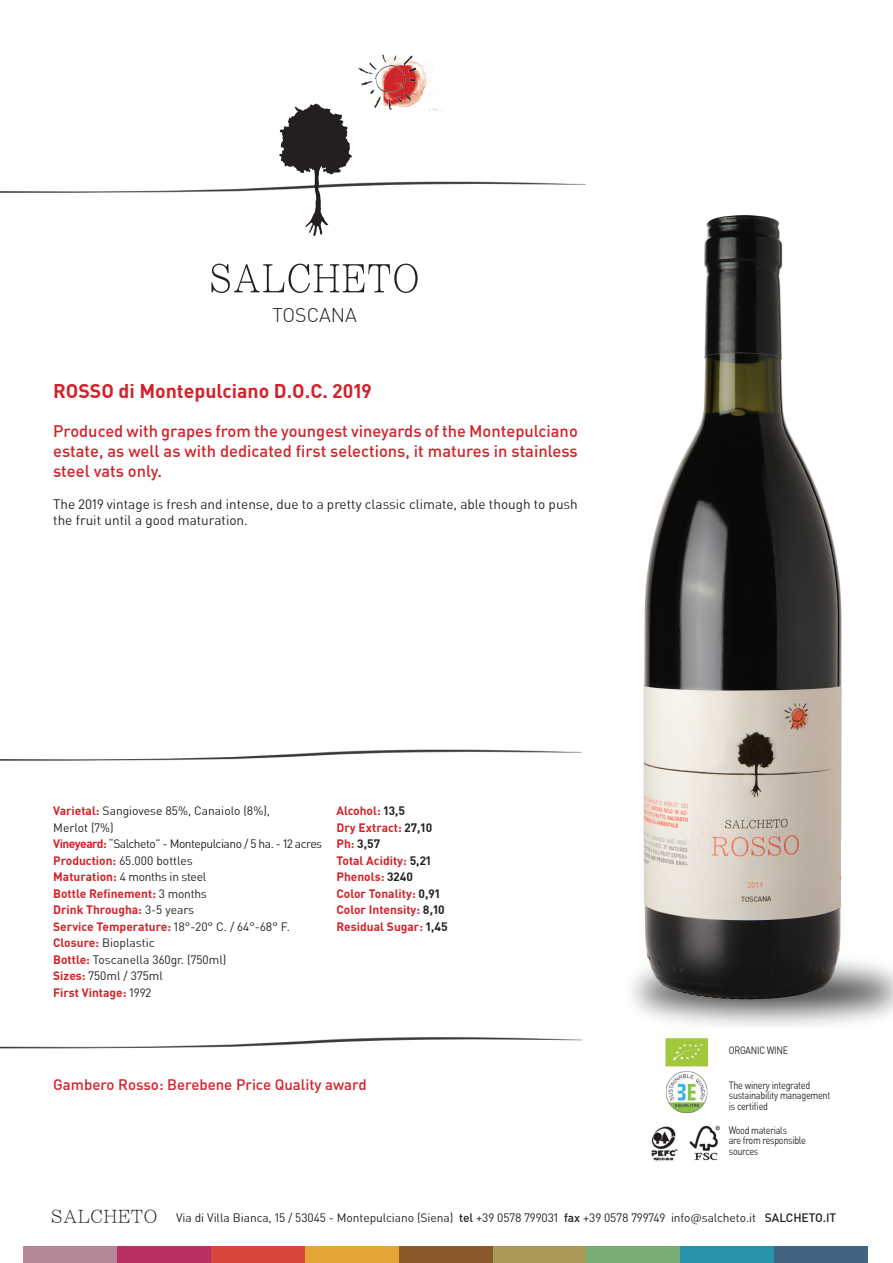
<style>
.page{position:relative;width:893px;height:1263px;background:#fff}
.page>*{position:absolute;margin:0;border:0;box-sizing:border-box;transform-origin:0 0}
.t1{font:700 19.5px "NGCDIN On Air";color:#d1232a}
.t2{font:300 19.5px "NGCDIN On Air";color:#231f20}
.t3{font:18.75px "Li Song Pro";letter-spacing:.06em;color:#231f20}
.t4{font:500 16.5px/19.8px "NGCDIN On Air";color:#d1232a;text-align:justify}
.t5{font:500 15px "NGCDIN On Air";color:#d1232a}
.t6{font:13.5px/16.2px "NGCDIN On Air";color:#231f20}
.t7{font:12px "NGCDIN On Air";letter-spacing:-.005em;color:#231f20}
.t8{font:700 12px "NGCDIN On Air";color:#d1232a}
.t9{font:12px "NGCDIN On Air";letter-spacing:-.04em;color:#231f20}
.t10{font:12px "NGCDIN On Air";letter-spacing:-.025em;color:#231f20}
.t11{font:700 12px "NGCDIN On Air";color:#231f20}
.t12{font:10.5px "NGCDIN On Air";letter-spacing:-.025em;color:#231f20;scale:.85 1}
.s1{font-weight:700;color:#d1232a}
.s2{font-weight:400;color:#231f20}
.s3{color:#231f20}
.s4{color:#d1232a}
.s5{font-weight:500}
</style>
<div class="page">
<img style="left:0;top:181px;width:586px;height:12px">
<svg style="left:279px;top:103px;width:73px;height:133px"></svg>
<svg style="left:211px;top:264px;width:207px;height:29px"></svg>
<img style="left:342px;top:54px;width:100px;height:73px">
<img style="left:632px;top:214px;width:261px;height:813px">
<img style="left:0;top:1009px;width:652px;height:40px">
<div style="left:24px;top:1246px;width:93px;height:17px;background:#b6889a"></div>
<div style="left:117px;top:1246px;width:94px;height:17px;background:#b83164"></div>
<div style="left:211px;top:1246px;width:94px;height:17px;background:#da453d"></div>
<div style="left:305px;top:1246px;width:94px;height:17px;background:#e4a438"></div>
<div style="left:399px;top:1246px;width:94px;height:17px;background:#8a5a2d"></div>
<div style="left:493px;top:1246px;width:93px;height:17px;background:#aa9a56"></div>
<div style="left:586px;top:1246px;width:94px;height:17px;background:#7bae77"></div>
<div style="left:680px;top:1246px;width:94px;height:17px;background:#2894ab"></div>
<div style="left:774px;top:1246px;width:94px;height:17px;background:#416482"></div>
<img style="left:0;top:721px;width:722px;height:57px">
<img style="left:651px;top:1071px;width:69px;height:90px">
<img style="left:666px;top:1038px;width:41px;height:28px">
<p class="t2" style="left:272px;top:304px;width:86px">TOSCANA</p>
<p class="t1" style="left:53px;top:380px;width:320px">ROSSO di Montepulciano D.O.C. 2019</p>
<p class="t4" style="left:53px;top:422px;width:526px">Produced with grapes from the youngest vineyards of the Montepulciano estate, as well as with dedicated first selections, it matures in stainless steel vats only.</p>
<p class="t6" style="left:53px;top:497px;width:526px">The 2019 vintage is fresh and intense, due to a pretty classic climate, able though to push the fruit until a good maturation.</p>
<p class="t7" style="left:53px;top:804px;width:218px"><span class="s1">Varietal:</span> Sangiovese 85%, Canaiolo (8%),</p>
<p class="t7" style="left:53px;top:821px;width:62px">Merlot (7%)</p>
<p class="t9" style="left:53px;top:837px;width:270px"><span class="s1">Vineyeard:</span> “Salcheto” - Montepulciano / 5 ha. - 12 acres</p>
<p class="t7" style="left:53px;top:854px;width:141px"><span class="s1">Production:</span> 65.000 bottles</p>
<p class="t10" style="left:53px;top:870px;width:155px"><span class="s1">Maturation:</span> 4 months in steel</p>
<p class="t8" style="left:53px;top:887px;width:155px">Bottle Refinement: <span class="s2">3 months</span></p>
<p class="t8" style="left:53px;top:903px;width:143px">Drink Througha: <span class="s2">3-5 years</span></p>
<p class="t8" style="left:53px;top:920px;width:238px">Service Temperature: <span class="s2">18°-20° C. / 64°-68° F.</span></p>
<p class="t7" style="left:53px;top:936px;width:103px"><span class="s1">Closure:</span> Bioplastic</p>
<p class="t7" style="left:53px;top:953px;width:175px"><span class="s1">Bottle:</span> Toscanella 360gr. (750ml)</p>
<p class="t7" style="left:53px;top:969px;width:111px"><span class="s1">Sizes:</span> 750ml / 375ml</p>
<p class="t8" style="left:53px;top:986px;width:100px">First Vintage: <span class="s2">1992</span></p>
<p class="t8" style="left:336px;top:804px;width:70px">Alcohol: <span class="s3">13,5</span></p>
<p class="t8" style="left:336px;top:821px;width:97px">Dry Extract: <span class="s3">27,10</span></p>
<p class="t11" style="left:336px;top:837px;width:45px"><span class="s4">Ph:</span> 3,57</p>
<p class="t8" style="left:336px;top:854px;width:96px">Total Acidity: <span class="s3">5,21</span></p>
<p class="t8" style="left:336px;top:870px;width:78px">Phenols: <span class="s3">3240</span></p>
<p class="t8" style="left:336px;top:887px;width:105px">Color Tonality: <span class="s3">0,91</span></p>
<p class="t8" style="left:336px;top:903px;width:110px">Color Intensity: <span class="s3">8,10</span></p>
<p class="t8" style="left:336px;top:920px;width:113px">Residual Sugar: <span class="s3">1,45</span></p>
<p class="t5" style="left:53px;top:1076px;width:315px">Gambero Rosso: Berebene Price Quality award</p>
<p class="t12" style="left:729px;top:1045px;width:71px">ORGANIC WINE</p>
<p class="t12" style="left:729px;top:1079px;width:97px">The winery integrated</p>
<p class="t12" style="left:729px;top:1090px;width:121px">sustainability management</p>
<p class="t12" style="left:729px;top:1100px;width:48px">is certified</p>
<p class="t12" style="left:729px;top:1124px;width:70px">Wood materials</p>
<p class="t12" style="left:729px;top:1135px;width:92px">are from responsible</p>
<p class="t12" style="left:729px;top:1145px;width:36px">sources</p>
<p class="t3" style="left:52px;top:1207px;width:107px">SALCHETO</p>
<p class="t7" style="left:176px;top:1211px;width:662px">Via di Villa Bianca, 15 / 53045 - Montepulciano (Siena) <span class="s5">tel</span> +39 0578 799031 <span class="s5">fax</span> +39 0578 799749 info@salcheto.it <span class="s5">SALCHETO.IT</span></p>
</div>
